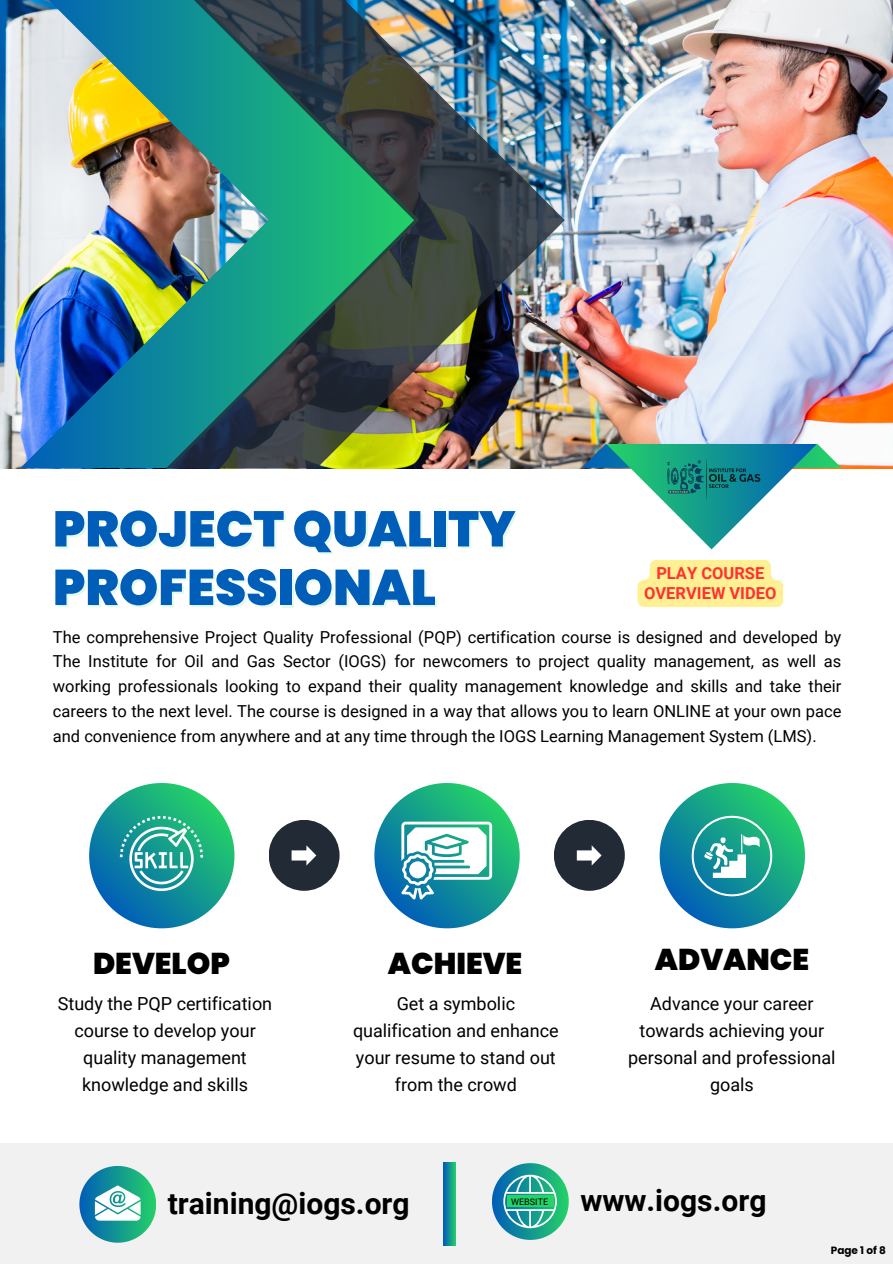
<style>
.page{position:relative;width:893px;height:1264px;background:#fff}
.page>*{position:absolute;margin:0;border:0;box-sizing:border-box;transform-origin:0 0}
.t1{font:900 49.95px "Poppins";color:#005eb8}
.t2{font:700 30px "Roboto";color:#000}
.t3{font:900 30px "Poppins";color:#000}
.t4{font:18px/27px "Roboto";color:#000;text-align:center}
.t5{font:16.5px/24.8px "Roboto";color:#000;text-align:justify}
.t6{font:700 16.5px/20.2px "Roboto";color:#ff3131;text-align:center}
.t7{font:700 10.5px "Poppins";color:#000}
.t8{font:9px "Roboto";color:#000}
</style>
<div class="page">
<img style="left:0;top:0;width:892px;height:468px">
<img style="left:20px;top:0;width:145px;height:468px">
<img style="left:165px;top:0;width:399px;height:468px">
<div style="left:0;top:1143px;width:892px;height:120px;background:#f1f1f1"></div>
<svg style="left:581px;top:444px;width:260px;height:105px"></svg>
<div style="left:268px;top:819px;width:71px;height:71px;background:#222a35;border-radius:50%"></div>
<svg style="left:291px;top:845px;width:25px;height:20px"></svg>
<div style="left:554px;top:819px;width:70px;height:71px;background:#222a35;border-radius:50%"></div>
<svg style="left:576px;top:845px;width:25px;height:20px"></svg>
<img style="left:664px;top:457px;width:98px;height:43px">
<svg style="left:89px;top:783px;width:145px;height:145px"></svg>
<svg style="left:374px;top:783px;width:145px;height:145px"></svg>
<div style="left:409px;top:861px;width:17px;height:17px;background:#fff;border-radius:50%"></div>
<svg style="left:659px;top:783px;width:145px;height:145px"></svg>
<svg style="left:492px;top:1163px;width:76px;height:76px"></svg>
<div style="left:506px;top:1195px;width:47px;height:11px;background:#25d366"></div>
<svg style="left:443px;top:1162px;width:12px;height:83px"></svg>
<svg style="left:79px;top:1165px;width:77px;height:77px"></svg>
<svg style="left:637px;top:560px;width:146px;height:47px;background:#fff19c"></svg>
<p class="t1" style="left:53px;top:494px;width:464px">PROJECT QUALITY</p>
<p class="t1" style="left:53px;top:552px;width:384px">PROFESSIONAL</p>
<p class="t6" style="left:644px;top:563px;width:134px">PLAY COURSE<br>OVERVIEW VIDEO</p>
<p class="t5" style="left:53px;top:624px;width:790px">The comprehensive Project Quality Professional (PQP) certification course is designed and developed by The Institute for Oil and Gas Sector (IOGS) for newcomers to project quality management, as well as working professionals looking to expand their quality management knowledge and skills and take their careers to the next level. The course is designed in a way that allows you to learn ONLINE at your own pace and convenience from anywhere and at any time through the IOGS Learning Management System (LMS).</p>
<p class="t3" style="left:93px;top:942px;width:138px">DEVELOP</p>
<p class="t4" style="left:58px;top:990px;width:216px">Study the PQP certification course to develop your quality management knowledge and skills</p>
<p class="t3" style="left:388px;top:942px;width:136px">ACHIEVE</p>
<p class="t4" style="left:353px;top:990px;width:207px">Get a symbolic qualification and enhance your resume to stand out from the crowd</p>
<p class="t3" style="left:654px;top:938px;width:156px">ADVANCE</p>
<p class="t4" style="left:628px;top:990px;width:209px">Advance your career towards achieving your personal and professional goals</p>
<p class="t2" style="left:168px;top:1186px;width:243px">training@iogs.org</p>
<p class="t8" style="left:511px;top:1196px;width:38px">WEBSITE</p>
<p class="t2" style="left:580px;top:1183px;width:187px">www.iogs.org</p>
<p class="t7" style="left:830px;top:1243px;width:57px">Page 1 of 8</p>
</div>
